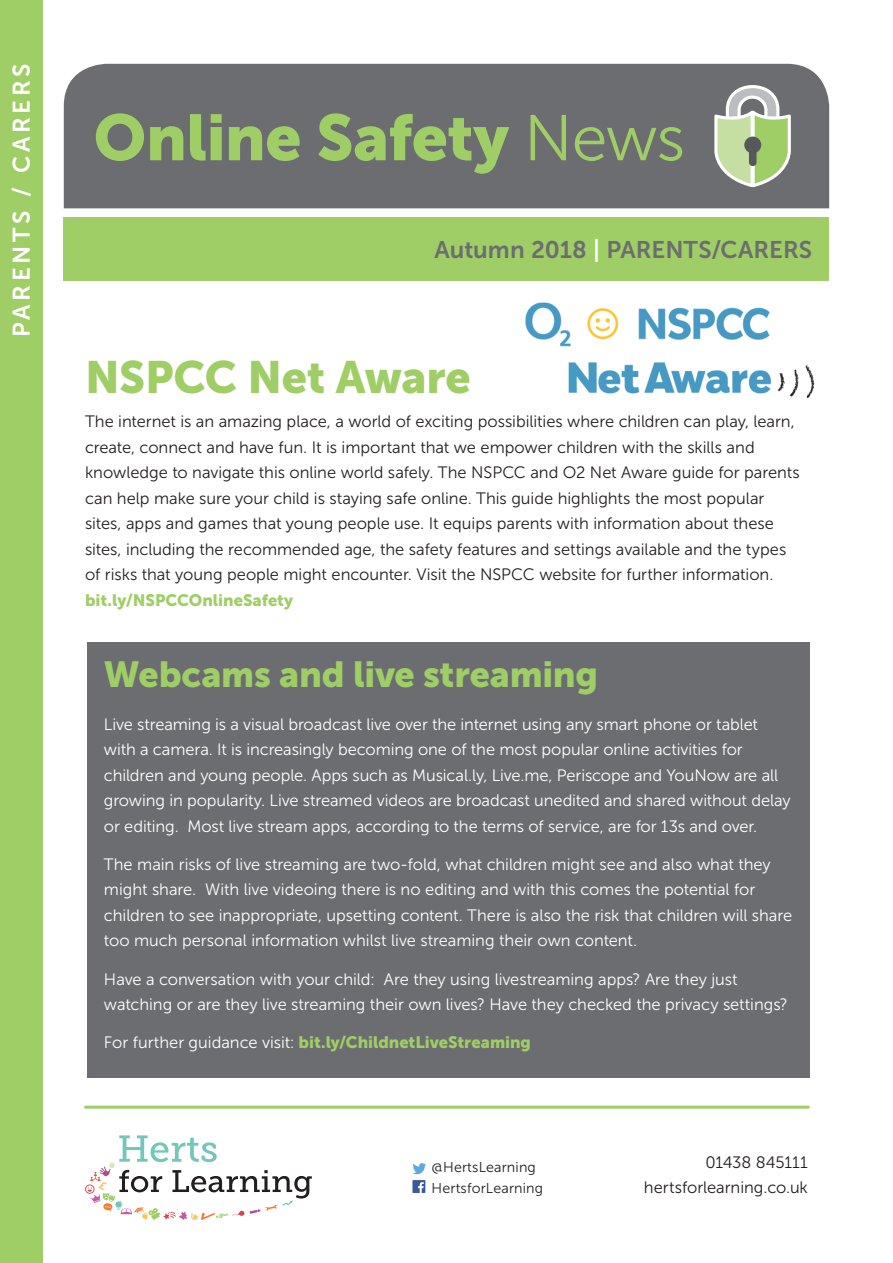
<style>
.page{position:relative;width:893px;height:1263px;background:#fff}
.page>*{position:absolute;margin:0;border:0;box-sizing:border-box;transform-origin:0 0}
.article_heading{font:64.5px "Museo Sans 900";letter-spacing:-.01em;color:#9fce66}
.article_heading-2{font:45px "Museo Sans 900";letter-spacing:-.01em;color:#9fce66}
.article_heading-3{font:36px "Museo Sans 900";letter-spacing:-.005em;color:#9fce66}
.article_heading-4{font:24px "Museo Sans 700";color:#6c6d70}
.article_heading-5{font:24px "Museo Sans 700";letter-spacing:.15em;color:#fff}
.body_copy{font:16.5px/25.5px "Museo Sans 300";letter-spacing:-.005em;color:#fff}
.body_copy-2{font:16.5px/25.5px "Museo Sans 300";color:#231f20;text-align:right}
.body_copy-3{font:16.5px "Museo Sans 900";color:#9fce66}
.t1{font:14.25px "Museo Sans 300";letter-spacing:.01em;color:#231f20}
.s1{font-family:"Museo Sans 300"}
.s2{color:#fff}
.s3{font-family:"Museo Sans 900";color:#9fce66}
.s4{font-family:"Museo Sans 300";color:#fff}
</style>
<div class="page">
<img style="left:525px;top:302px;width:290px;height:97px">
<div style="left:64px;top:217px;width:765px;height:64px;background:#9fce66"></div>
<svg style="left:85px;top:1135px;width:227px;height:86px"></svg>
<svg style="left:412px;top:1163px;width:14px;height:11px"></svg>
<div style="left:412px;top:1180px;width:13px;height:13px;background:#3c5a99"></div>
<svg style="left:418px;top:1182px;width:6px;height:11px"></svg>
<hr style="left:85px;top:1106px;width:723px;height:3px;background:#9fce66">
<div style="left:0;top:0;width:43px;height:1263px;background:#9fce66"></div>
<div style="left:64px;top:64px;width:765px;height:144px;background:#6c6d70"></div>
<svg style="left:713px;top:83px;width:79px;height:106px;background:#a6b695"></svg>
<div style="left:87px;top:643px;width:723px;height:435px;background:#6c6d70"></div>
<p class="article_heading-5" style="left:8px;top:337px;width:275px;rotate:-90deg">PARENTS / CARERS</p>
<p class="article_heading" style="left:94px;top:101px;width:593px">Online Safety <span class="s1">News</span></p>
<p class="article_heading-4" style="left:434px;top:236px;width:379px">Autumn 2018 <span class="s2">|</span> PARENTS/CARERS</p>
<p class="article_heading-2" style="left:85px;top:352px;width:387px">NSPCC Net Aware</p>
<p class="body_copy-2" style="left:85px;top:409px;width:716px;text-align:left">The internet is an amazing place, a world of exciting possibilities where children can play, learn, create, connect and have fun. It is important that we empower children with the skills and knowledge to navigate this online world safely. The NSPCC and O2 Net Aware guide for parents can help make sure your child is staying safe online. This guide highlights the most popular sites, apps and games that young people use. It equips parents with information about these sites, including the recommended age, the safety features and settings available and the types of risks that young people might encounter. Visit the NSPCC website for further information. <span class="s3">bit.ly/NSPCCOnlineSafety</span></p>
<p class="article_heading-3" style="left:104px;top:654px;width:496px">Webcams and live streaming</p>
<p class="body_copy" style="left:104px;top:711px;width:688px">Live streaming is a visual broadcast live over the internet using any smart phone or tablet with a camera. It is increasingly becoming one of the most popular online activities for children and young people. Apps such as Musical.ly, Live.me, Periscope and YouNow are all growing in popularity. Live streamed videos are broadcast unedited and shared without delay or editing. Most live stream apps, according to the terms of service, are for 13s and over.</p>
<p class="body_copy" style="left:104px;top:851px;width:690px">The main risks of live streaming are two-fold, what children might see and also what they might share. With live videoing there is no editing and with this comes the potential for children to see inappropriate, upsetting content. There is also the risk that children will share too much personal information whilst live streaming their own content.</p>
<p class="body_copy" style="left:104px;top:966px;width:685px">Have a conversation with your child: Are they using livestreaming apps? Are they just watching or are they live streaming their own lives? Have they checked the privacy settings?</p>
<p class="body_copy-3" style="left:104px;top:1033px;width:428px"><span class="s4">For further guidance visit:</span> bit.ly/ChildnetLiveStreaming</p>
<p class="t1" style="left:432px;top:1159px;width:106px">@HertsLearning</p>
<p class="t1" style="left:432px;top:1180px;width:113px">HertsforLearning</p>
<p class="body_copy-2" style="left:644px;top:1149px;width:166px">01438 845111 hertsforlearning.co.uk</p>
</div>
